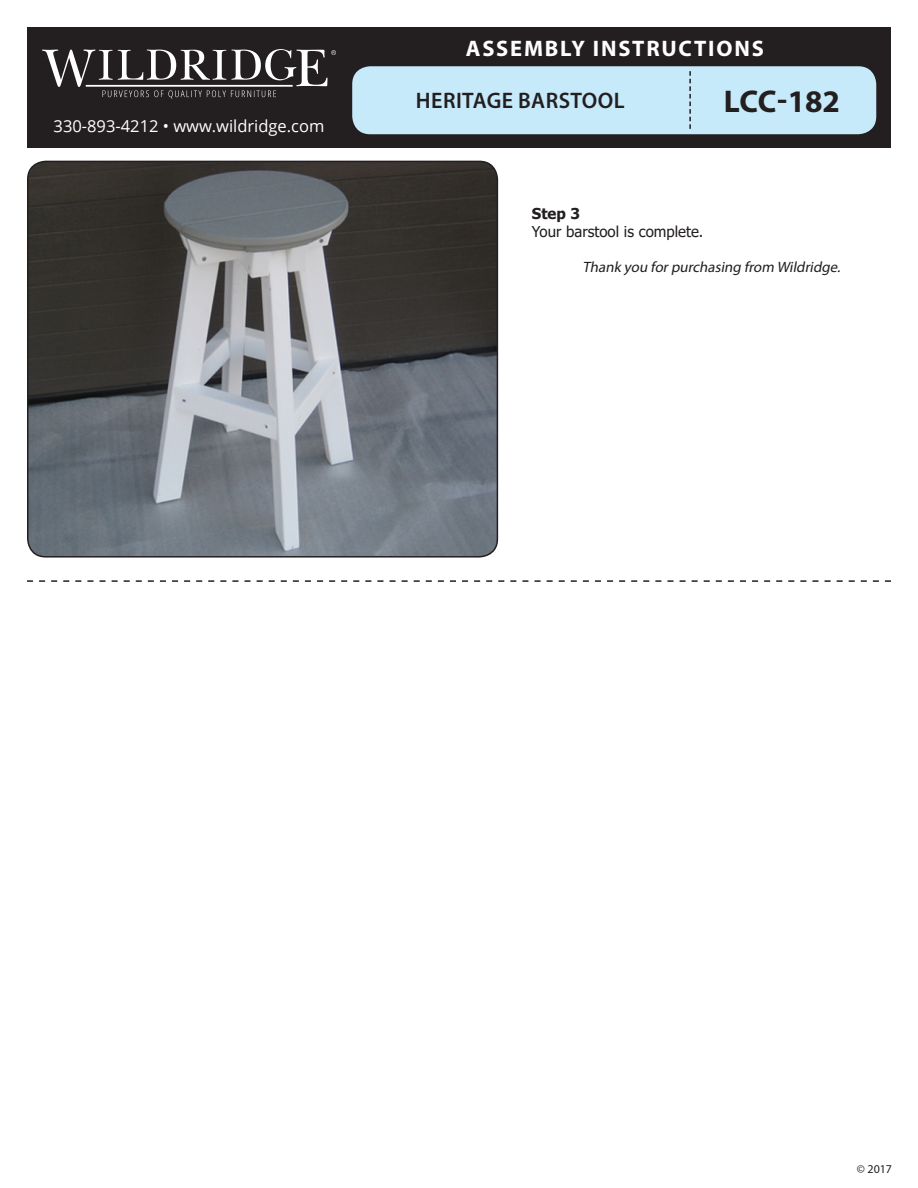
<style>
.page{position:relative;width:918px;height:1188px;background:#fff}
.page>*{position:absolute;margin:0;border:0;box-sizing:border-box;transform-origin:0 0}
.t1{font:700 31.5px "Myriad Pro";color:#231f20}
.t2{font:700 22.5px "Myriad Pro";letter-spacing:.08em;color:#fff}
.t3{font:600 22.5px "Myriad Pro";letter-spacing:.02em;color:#231f20}
.t4{font:16.5px "Open Sans";color:#fff}
.t5{font:italic 15px "Myriad Pro";color:#231f20}
.t6{font:15px "Tahoma";color:#231f20}
.t7{font:700 15px "Tahoma";color:#231f20}
.t8{font:12px "Myriad Pro";color:#231f20}
</style>
<div class="page">
<div style="left:27px;top:27px;width:864px;height:120px;background:#231f20"></div>
<div style="left:352px;top:66px;width:524px;height:68px;background:#c6eafa;border-radius:18px"></div>
<svg style="left:42px;top:49px;width:294px;height:50px"></svg>
<svg style="left:689px;top:71px;width:2px;height:58px"></svg>
<img style="left:28px;top:161px;width:469px;height:395px">
<div style="left:27px;top:161px;width:471px;height:397px;border:2px solid #231f20;border-radius:18px"></div>
<svg style="left:27px;top:580px;width:864px;height:2px"></svg>
<p class="t4" style="left:54px;top:115px;width:272px">330-893-4212 • www.wildridge.com</p>
<h2 class="t2" style="left:466px;top:34px;width:300px">ASSEMBLY INSTRUCTIONS</h2>
<h2 class="t3" style="left:416px;top:87px;width:210px">HERITAGE BARSTOOL</h2>
<h1 class="t1" style="left:724px;top:81px;width:118px">LCC-182</h1>
<p class="t7" style="left:532px;top:203px;width:50px">Step 3</p>
<p class="t6" style="left:532px;top:222px;width:173px">Your barstool is complete.</p>
<p class="t5" style="left:582px;top:258px;width:263px">Thank you forpurchasing from Wildridge.</p>
<p class="t8" style="left:857px;top:1161px;width:37px">© 2017</p>
</div>
